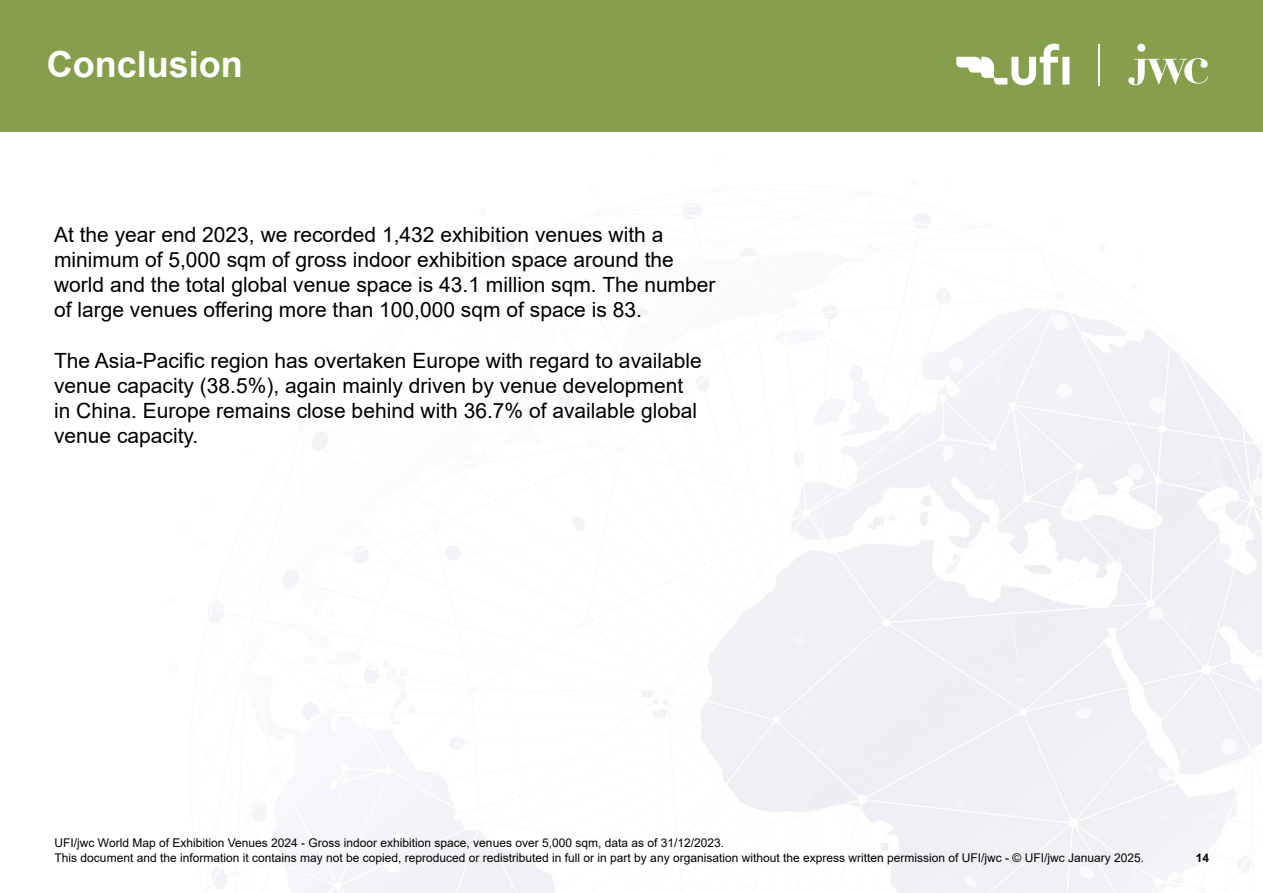
<style>
.page{position:relative;width:1263px;height:893px;background:#fff}
.page>*{position:absolute;margin:0;border:0;box-sizing:border-box;transform-origin:0 0}
.t1{font:700 36px "Arial";color:#fff}
.t2{font:21px/25.2px "Arial";color:#000}
.t3{font:12px/14.4px "Arial";color:#000}
.t4{font:700 12px "Arial";color:#000}
</style>
<div class="page">
<img style="left:0;top:131px;width:1262px;height:762px">
<div style="left:0;top:0;width:1263px;height:131px;background:#859f4d"></div>
<svg style="left:956px;top:44px;width:113px;height:41px"></svg>
<hr style="left:1099px;top:44px;width:1px;height:41px;background:#fff">
<svg style="left:1128px;top:58px;width:80px;height:27px"></svg>
<div style="left:1137px;top:44px;width:8px;height:8px;background:#fff;border-radius:50%"></div>
<h1 class="t1" style="left:47px;top:39px;width:198px">Conclusion</h1>
<p class="t2" style="left:54px;top:222px;width:663px">At the year end 2023, we recorded 1,432 exhibition venues with a minimum of 5,000 sqm of gross indoor exhibition space around the world and the total global venue space is 43.1 million sqm. The number of large venues offering more than 100,000 sqm of space is 83.</p>
<p class="t2" style="left:54px;top:348px;width:649px">The Asia-Pacific region has overtaken Europe with regard to available venue capacity (38.5%), again mainly driven by venue development in China. Europe remains close behind with 36.7% of available global venue capacity.</p>
<p class="t3" style="left:55px;top:836px;width:1091px">UFI/jwc World Map of Exhibition Venues 2024 - Gross indoor exhibition space, venues over 5,000 sqm, data as of 31/12/2023.<br>This document and the information it contains may not be copied, reproduced or redistributed in full or in part by any organisation without the express written permission of UFI/jwc - © UFI/jwc January 2025.</p>
<p class="t4" style="left:1196px;top:849px;width:15px">14</p>
</div>
